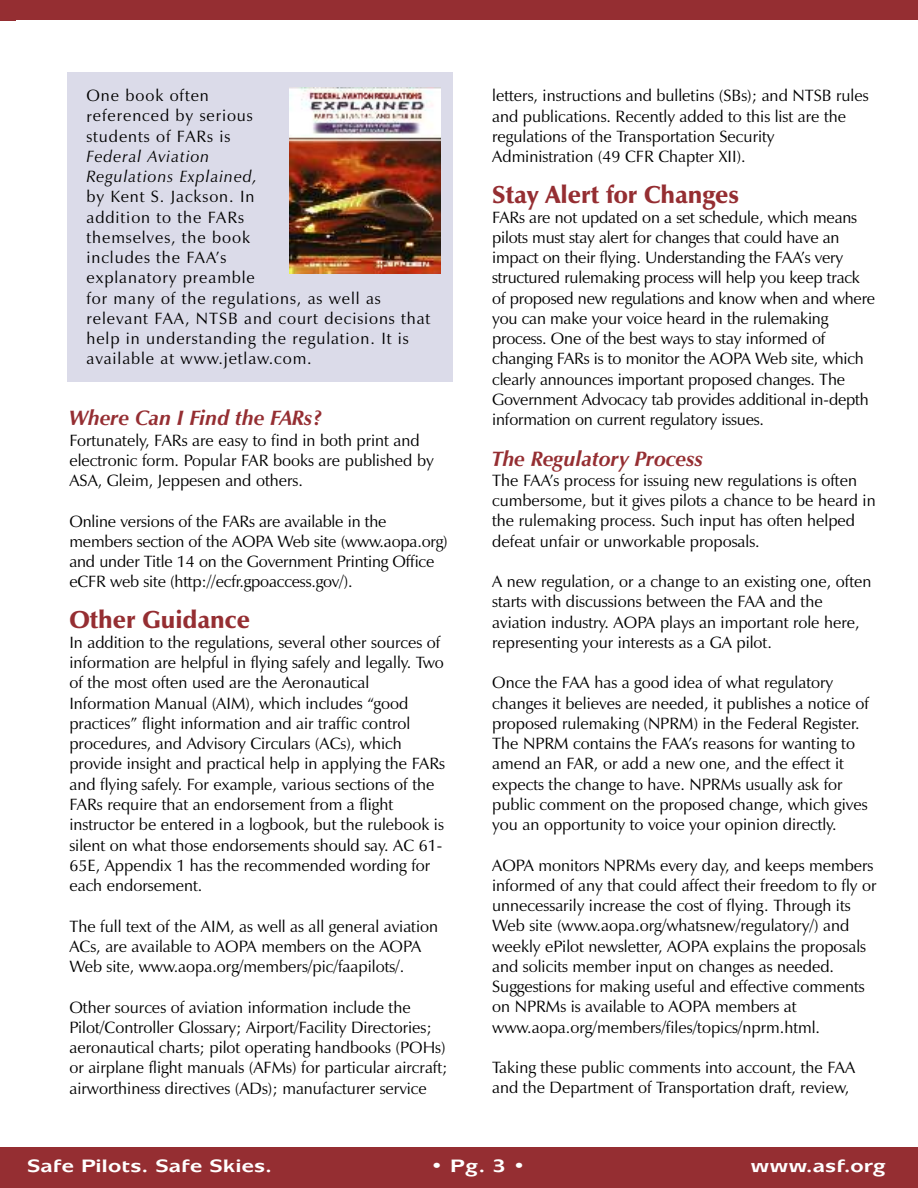
<style>
.page{position:relative;width:918px;height:1188px;background:#fff}
.page>*{position:absolute;margin:0;border:0;box-sizing:border-box;transform-origin:0 0}
.t1{font:900 24.75px "Zapf Humanist 601 BT";color:#952e32}
.t2{font:italic 700 21px "Zapf Humanist 601 BT";color:#952e32}
.t3{font:700 18px "Mixage IT Cby BT";color:#fff;scale:1.2 1}
.t4{font:16.5px/20.2px "Zapf Humanist 601 BT";color:#000}
.t5{font:16.5px/20.2px "Zapf Humanist 601 BT";letter-spacing:.055em;color:#000}
.t6{font:italic 16.5px/20.2px "Zapf Humanist 601 BT";letter-spacing:.055em;color:#000}
</style>
<div class="page">
<div style="left:68px;top:73px;width:385px;height:309px;background:#dbdbe9"></div>
<div style="left:0;top:1147px;width:16px;height:41px;background:#952e32"></div>
<div style="left:0;top:1148px;width:918px;height:40px;background:#952e32"></div>
<div style="left:0;top:0;width:918px;height:20px;background:#952e32"></div>
<img style="left:290px;top:87px;width:150px;height:186px">
<p class="t5" style="left:87px;top:87px;width:168px">One book often referenced by serious students of FARs is</p>
<p class="t6" style="left:87px;top:148px;width:172px">Federal Aviation<br>Regulations Explained,</p>
<p class="t5" style="left:87px;top:188px;width:345px">by Kent S. Jackson. In<br>addition to the FARs<br>themselves, the book<br>includes the FAA’s<br>explanatory preamble<br>for many of the regulations, as well as relevant FAA, NTSB and court decisions that help in understanding the regulation. It is available at www.jetlaw.com.</p>
<p class="t2" style="left:69px;top:410px;width:254px">Where Can I Find the FARs?</p>
<p class="t4" style="left:69px;top:431px;width:366px">Fortunately, FARs are easy to find in both print and electronic form. Popular FAR books are published by<br>ASA, Gleim, Jeppesen and others.</p>
<p class="t4" style="left:69px;top:512px;width:380px">Online versions of the FARs are available in the members section of the AOPA Web site (www.aopa.org) and under Title 14 on the Government Printing Office eCFR web site (http://ecfr.gpoaccess.gov/).</p>
<h1 class="t1" style="left:69px;top:609px;width:182px">Other Guidance</h1>
<p class="t4" style="left:69px;top:634px;width:377px">In addition to the regulations, several other sources of information are helpful in flying safely and legally. Two of the most often used are the Aeronautical Information Manual (AIM), which includes “good practices” flight information and air traffic control procedures, and Advisory Circulars (ACs), which provide insight and practical help in applying the FARs and flying safely. For example, various sections of the FARs require that an endorsement from a flight instructor be entered in a logbook, but the rulebook is silent on what those endorsements should say. AC 61- 65E, Appendix 1 has the recommended wording for each endorsement.</p>
<p class="t4" style="left:69px;top:917px;width:370px">The full text of the AIM, as well as all general aviation<br>ACs, are available to AOPA members on the AOPA<br>Web site, www.aopa.org/members/pic/faapilots/.</p>
<p class="t4" style="left:69px;top:998px;width:380px">Other sources of aviation information include the Pilot/Controller Glossary; Airport/Facility Directories; aeronautical charts; pilot operating handbooks (POHs) or airplane flight manuals (AFMs) for particular aircraft; airworthiness directives (ADs); manufacturer service</p>
<p class="t4" style="left:492px;top:87px;width:378px">letters, instructions and bulletins (SBs); and NTSB rules and publications. Recently added to this list are the regulations of the Transportation Security Administration (49 CFR Chapter XII).</p>
<h1 class="t1" style="left:492px;top:184px;width:248px">Stay Alert for Changes</h1>
<p class="t4" style="left:492px;top:209px;width:385px">FARs are not updated on a set schedule, which means pilots must stay alert for changes that could have an impact on their flying. Understanding the FAA’s very structured rulemaking process will help you keep track of proposed new regulations and know when and where you can make your voice heard in the rulemaking process. One of the best ways to stay informed of changing FARs is to monitor the AOPA Web site, which clearly announces important proposed changes. The Government Advocacy tab provides additional in-depth information on current regulatory issues.</p>
<p class="t2" style="left:492px;top:450px;width:213px">The Regulatory Process</p>
<p class="t4" style="left:492px;top:472px;width:385px">The FAA’s process for issuing new regulations is often cumbersome, but it gives pilots a chance to be heard in the rulemaking process. Such input has often helped defeat unfair or unworkable proposals.</p>
<p class="t4" style="left:492px;top:573px;width:381px">A new regulation, or a change to an existing one, often starts with discussions between the FAA and the aviation industry. AOPA plays an important role here, representing your interests as a GA pilot.</p>
<p class="t4" style="left:492px;top:674px;width:378px">Once the FAA has a good idea of what regulatory changes it believes are needed, it publishes a notice of proposed rulemaking (NPRM) in the Federal Register.<br>The NPRM contains the FAA’s reasons for wanting to amend an FAR, or add a new one, and the effect it expects the change to have. NPRMs usually ask for public comment on the proposed change, which gives you an opportunity to voice your opinion directly.</p>
<p class="t4" style="left:492px;top:857px;width:386px">AOPA monitors NPRMs every day, and keeps members informed of any that could affect their freedom to fly or unnecessarily increase the cost of flying. Through its Web site (www.aopa.org/whatsnew/regulatory/) and weekly ePilot newsletter, AOPA explains the proposals and solicits member input on changes as needed.<br>Suggestions for making useful and effective comments on NPRMs is available to AOPA members at www.aopa.org/members/files/topics/nprm.html.</p>
<p class="t4" style="left:492px;top:1059px;width:365px">Taking these public comments into account, the FAA and the Department of Transportation draft, review,</p>
<p class="t3" style="left:27px;top:1160px;width:206px">Safe Pilots. Safe Skies.</p>
<p class="t3" style="left:431px;top:1160px;width:81px">•Pg.3•</p>
<p class="t3" style="left:750px;top:1160px;width:114px">www.asf.org</p>
</div>
